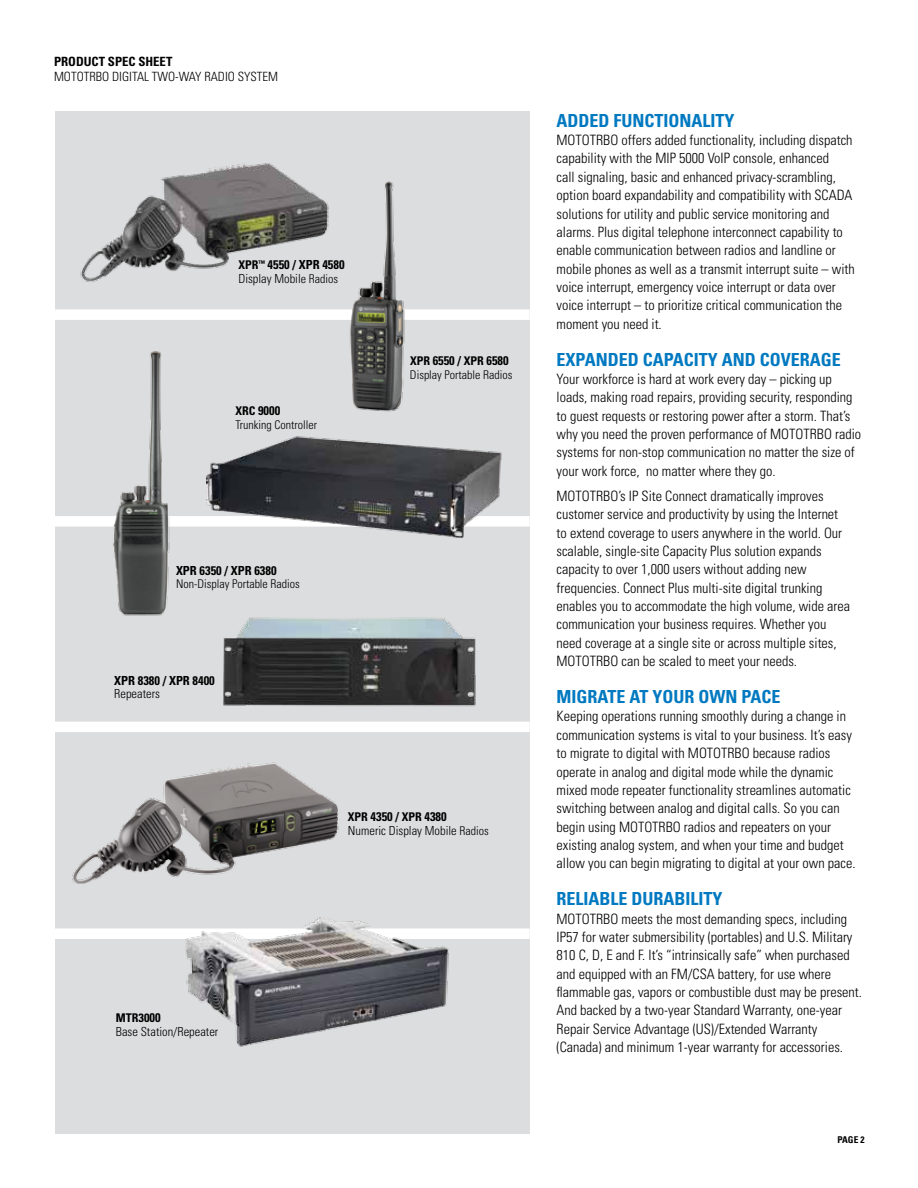
<style>
.page{position:relative;width:918px;height:1188px;background:#fff}
.page>*{position:absolute;margin:0;border:0;box-sizing:border-box;transform-origin:0 0}
.t1{font:700 condensed 18px "Univers";color:#0079c1}
.t2{font:300 condensed 14.25px/18.3px "Univers";color:#000}
.t3{font:300 condensed 12.75px "Univers";color:#000}
.t4{font:700 condensed 12.75px "Univers";color:#000}
.t5{font:700 condensed 12.45px/13.5px "Univers";color:#000}
.t6{font:300 condensed 12.45px/13.5px "Univers";color:#000}
.t7{font:300 condensed 12px "Univers";color:#000}
.t8{font:700 condensed 12px "Univers";color:#000}
.t9{font:700 condensed 9.3px "Univers";color:#000}
.s1{font-size:12px}
.s2{font-weight:300}
.s3{font-weight:300;font-size:12px}
.s4{font-size:12.45px}
.s5{font-weight:700;font-size:12px}
.s6{font-weight:700}
</style>
<div class="page">
<div style="left:55px;top:112px;width:475px;height:1022px;background:#dcddde"></div>
<div style="left:54px;top:309px;width:476px;height:11px;background:#fff"></div>
<div style="left:54px;top:516px;width:476px;height:11px;background:#fff"></div>
<div style="left:54px;top:928px;width:476px;height:11px;background:#fff"></div>
<div style="left:54px;top:722px;width:476px;height:10px;background:#fff"></div>
<img style="left:206px;top:436px;width:297px;height:102px">
<img style="left:183px;top:918px;width:272px;height:129px">
<img style="left:211px;top:617px;width:281px;height:105px">
<img style="left:103px;top:351px;width:74px;height:265px">
<img style="left:80px;top:163px;width:249px;height:119px">
<img style="left:72px;top:762px;width:267px;height:122px">
<img style="left:338px;top:181px;width:71px;height:231px">
<p class="t4" style="left:54px;top:53px;width:120px">PRODUCT SPEC SHEET</p>
<p class="t3" style="left:54px;top:69px;width:65px">MOTOTRBO digita</p>
<p class="t3" style="left:144px;top:69px;width:44px">l two-way</p>
<p class="t3" style="left:205px;top:69px;width:7px">radio</p>
<p class="t3" style="left:238px;top:69px;width:8px">system</p>
<p class="t5" style="left:238px;top:258px;width:108px"><span class="s1">XPR</span><sup>™</sup> 4550 / XPR 4580<br><span class="s2">Display Mobil</span><span class="s3">e Radios</span></p>
<p class="t5" style="left:235px;top:404px;width:46px"><span class="s1">XRC</span> 9000</p>
<p class="t7" style="left:235px;top:417px;width:83px">Trunking Controller</p>
<p class="t5" style="left:176px;top:564px;width:8px">XPR</p>
<p class="t5" style="left:200px;top:564px;width:39px">6350 / XPR</p>
<p class="t5" style="left:254px;top:564px;width:24px">6380</p>
<p class="t7" style="left:176px;top:577px;width:125px">Non-Display Portable Radios</p>
<p class="t5" style="left:114px;top:674px;width:102px">XPR 8380 / XPR 8400</p>
<p class="t6" style="left:114px;top:687px;width:47px">Repeaters</p>
<p class="t5" style="left:410px;top:354px;width:100px"><span class="s1">XPR</span> 6550 / <span class="s1">XPR</span> 6580</p>
<p class="t7" style="left:410px;top:368px;width:104px">Display Portable Radios</p>
<p class="t8" style="left:116px;top:1011px;width:46px">MTR30<span class="s4">00</span></p>
<p class="t6" style="left:116px;top:1025px;width:104px">Base Station/Repeater</p>
<p class="t6" style="left:348px;top:810px;width:142px"><span class="s5">XPR</span> <span class="s6">4350 /</span> <span class="s5">XPR</span> <span class="s6">4380<br></span>Numeric Display Mobile <span class="s1">Radios</span></p>
<p class="t1" style="left:557px;top:109px;width:180px">ADDED FUNCTIONALITY</p>
<p class="t2" style="left:557px;top:131px;width:300px">MOTOTRBO offers added functionality, including dispatch capability with the MIP 5000 VoIP console, enhanced<br>call signaling, basic and enhanced privacy-scrambling, option board expandability and compatibility with SCADA solutions for utility and public service monitoring and alarms. Plus digital telephone interconnect capability to enable communication between radios and landline or mobile phones as well as a transmit interrupt suite – with voice interrupt, emergency voice interrupt or data over voice interrupt – to prioritize critical communication the moment you need it.</p>
<p class="t1" style="left:557px;top:348px;width:286px">EXPANDED CAPACITY AND COVERAGE</p>
<p class="t2" style="left:557px;top:370px;width:306px">Your workforce is hard at work every day – picking up loads, making road repairs, providing security, responding to guest requests or restoring power after a storm. That’s why you need the proven performance of MOTOTRBO radio systems for non-stop communication no matter the size of your work force, no matter where they go.</p>
<p class="t2" style="left:557px;top:487px;width:295px">MOTOTRBO’s IP Site Connect dramatically improves customer service and productivity by using the Internet to extend coverage to users anywhere in the world. Our scalable, single-site Capacity Plus solution expands capacity to over 1,000 users without adding new frequencies. Connect Plus multi-site digital trunking enables you to accommodate the high volume, wide area communication your business requires. Whether you need coverage at a single site or across multiple sites, MOTOTRBO can be scaled to meet your needs.</p>
<p class="t1" style="left:557px;top:686px;width:225px">MIGRATE AT YOUR OWN PACE</p>
<p class="t2" style="left:557px;top:707px;width:301px">Keeping operations running smoothly during a change in communication systems is vital to your business. It’s easy to migrate to digital with MOTOTRBO because radios operate in analog and digital mode while the dynamic mixed mode repeater functionality streamlines automatic switching between analog and digital calls. So you can begin using MOTOTRBO radios and repeaters on your existing analog system, and when your time and budget allow you can begin migrating to digital at your own pace.</p>
<p class="t1" style="left:557px;top:888px;width:167px">RELIABLE DURABILITY</p>
<p class="t2" style="left:557px;top:909px;width:307px">MOTOTRBO meets the most demanding specs, including IP57 for water submersibility (portables) and U.S. Military 810 C, D, E and F. It’s “intrinsically safe” when purchased and equipped with an FM/CSA battery, for use where flammable gas, vapors or combustible dust may be present.<br>And backed by a two-year Standard Warranty, one-year Repair Service Advantage (US)/Extended Warranty (Canada) and minimum 1-year warranty for accessories.</p>
<p class="t9" style="left:838px;top:1134px;width:6px">PAGE</p>
<p class="t9" style="left:860px;top:1134px;width:6px">2</p>
</div>
